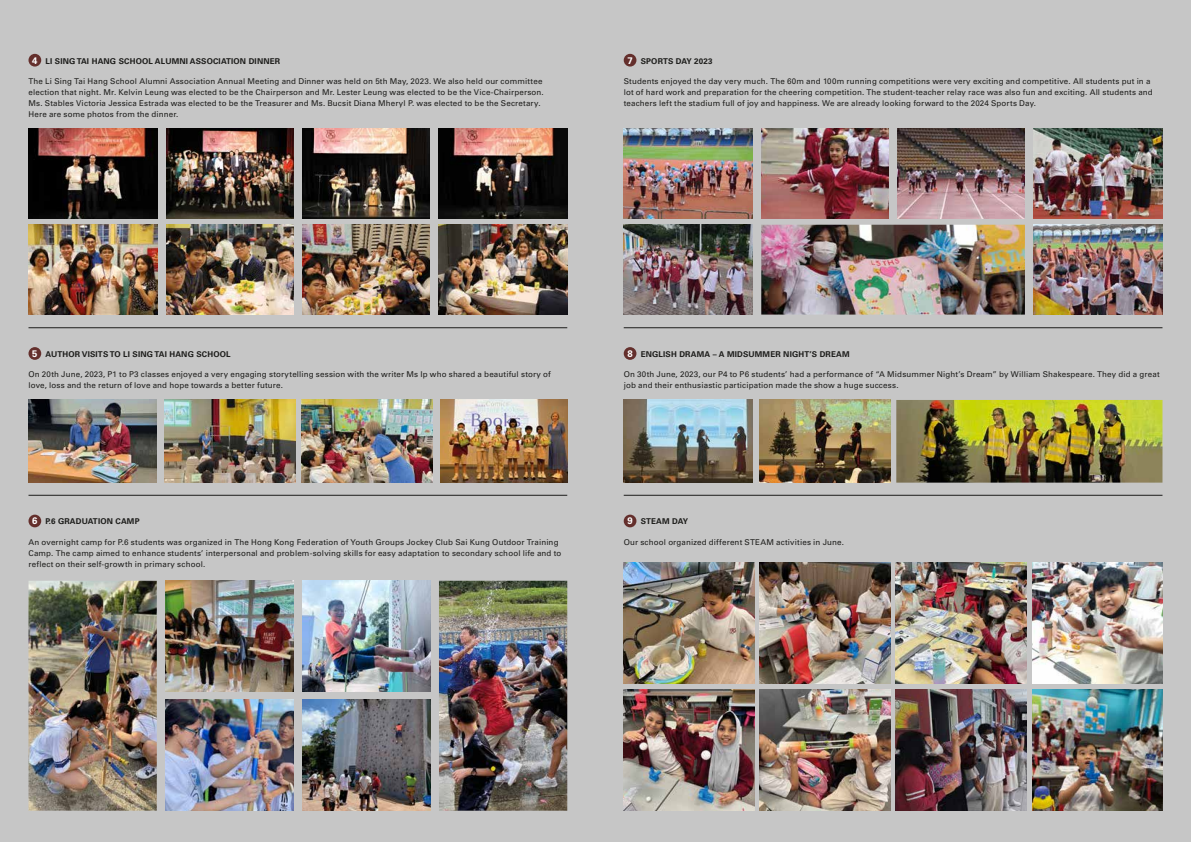
<style>
.page{position:relative;width:1191px;height:842px;background:#c6c6c6}
.page>*{position:absolute;margin:0;border:0;box-sizing:border-box;transform-origin:0 0}
.t1{font:700 9.5px "Univers";color:#fff}
.t2{font:8px/11px "Univers";letter-spacing:.015em;color:#1d1d1b}
.t3{font:700 8px "Univers";letter-spacing:.02em;color:#1d1d1b}
</style>
<div class="page">
<div style="left:28px;top:54px;width:13px;height:13px;background:#642f2c;border-radius:50%"></div>
<hr style="left:28px;top:327px;width:539px;height:1px;background:#1d1d1b">
<img style="left:28px;top:129px;width:129px;height:90px">
<div style="left:28px;top:347px;width:13px;height:13px;background:#642f2c;border-radius:50%"></div>
<img style="left:28px;top:400px;width:129px;height:83px">
<img style="left:164px;top:400px;width:131px;height:83px">
<img style="left:301px;top:400px;width:131px;height:83px">
<img style="left:440px;top:400px;width:127px;height:83px">
<hr style="left:28px;top:495px;width:539px;height:1px;background:#1d1d1b">
<div style="left:28px;top:515px;width:13px;height:12px;background:#642f2c;border-radius:50%"></div>
<img style="left:166px;top:129px;width:128px;height:90px">
<img style="left:302px;top:225px;width:128px;height:90px">
<img style="left:438px;top:129px;width:129px;height:90px">
<img style="left:28px;top:225px;width:129px;height:90px">
<img style="left:166px;top:225px;width:128px;height:90px">
<img style="left:302px;top:129px;width:128px;height:90px">
<img style="left:438px;top:225px;width:129px;height:90px">
<img style="left:165px;top:581px;width:129px;height:110px">
<img style="left:302px;top:581px;width:128px;height:110px">
<img style="left:28px;top:581px;width:129px;height:230px">
<img style="left:165px;top:700px;width:129px;height:111px">
<img style="left:302px;top:700px;width:128px;height:111px">
<img style="left:439px;top:581px;width:128px;height:230px">
<div style="left:623px;top:54px;width:13px;height:13px;background:#642f2c;border-radius:50%"></div>
<hr style="left:623px;top:327px;width:539px;height:1px;background:#1d1d1b">
<img style="left:623px;top:129px;width:129px;height:90px">
<div style="left:623px;top:347px;width:13px;height:13px;background:#642f2c;border-radius:50%"></div>
<img style="left:623px;top:400px;width:129px;height:83px">
<img style="left:759px;top:400px;width:131px;height:83px">
<img style="left:896px;top:400px;width:266px;height:83px">
<hr style="left:623px;top:495px;width:539px;height:1px;background:#1d1d1b">
<div style="left:623px;top:515px;width:13px;height:12px;background:#642f2c;border-radius:50%"></div>
<img style="left:761px;top:129px;width:128px;height:90px">
<img style="left:1033px;top:129px;width:129px;height:90px">
<img style="left:623px;top:225px;width:129px;height:90px">
<img style="left:761px;top:225px;width:264px;height:90px">
<img style="left:897px;top:129px;width:128px;height:90px">
<img style="left:1033px;top:225px;width:129px;height:90px">
<img style="left:623px;top:563px;width:131px;height:121px">
<img style="left:760px;top:563px;width:130px;height:121px">
<img style="left:896px;top:563px;width:130px;height:121px">
<img style="left:1032px;top:563px;width:130px;height:121px">
<img style="left:623px;top:689px;width:131px;height:122px">
<img style="left:760px;top:689px;width:130px;height:122px">
<img style="left:896px;top:689px;width:130px;height:122px">
<img style="left:1032px;top:689px;width:130px;height:122px">
<p class="t1" style="left:32px;top:55px;width:7px">4</p>
<p class="t3" style="left:45px;top:56px;width:236px">LI SING TAI HANG SCHOOL ALUMNI ASSOCIATION DINNER</p>
<p class="t2" style="left:28px;top:76px;width:517px">The Li Sing Tai Hang School Alumni Association Annual Meeting and Dinner was held on 5th May, 2023. We also held our committee election that night. Mr. Kelvin Leung was elected to be the Chairperson and Mr. Lester Leung was elected to be the Vice-Chairperson.<br>Ms. Stables Victoria Jessica Estrada was elected to be the Treasurer and Ms. Bucsit Diana Mheryl P. was elected to be the Secretary.<br>Here are some photos from the dinner.</p>
<p class="t1" style="left:627px;top:55px;width:7px">7</p>
<p class="t3" style="left:640px;top:56px;width:73px">SPORTS DAY 2023</p>
<p class="t2" style="left:623px;top:76px;width:530px">Students enjoyed the day very much. The 60m and 100m running competitions were very exciting and competitive. All students put in a lot of hard work and preparation for the cheering competition. The student-teacher relay race was also fun and exciting. All students and teachers left the stadium full of joy and happiness. We are already looking forward to the 2024 Sports Day.</p>
<p class="t1" style="left:32px;top:348px;width:7px">5</p>
<p class="t3" style="left:45px;top:349px;width:187px">AUTHOR VISITS TO LI SING TAI HANG SCHOOL</p>
<p class="t2" style="left:28px;top:369px;width:524px">On 20th June, 2023, P1 to P3 classes enjoyed a very engaging storytelling session with the writer Ms Ip who shared a beautiful story of love, loss and the return of love and hope towards a better future.</p>
<p class="t1" style="left:627px;top:348px;width:7px">8</p>
<p class="t3" style="left:640px;top:349px;width:210px">ENGLISH DRAMA – A MIDSUMMER NIGHT’S DREAM</p>
<p class="t2" style="left:623px;top:369px;width:537px">On 30th June, 2023, our P4 to P6 students’ had a performance of “A Midsummer Night’s Dream” by William Shakespeare. They did a great job and their enthusiastic participation made the show a huge success.</p>
<p class="t1" style="left:32px;top:515px;width:7px">6</p>
<p class="t3" style="left:45px;top:517px;width:96px">P.6 GRADUATION CAMP</p>
<p class="t2" style="left:28px;top:537px;width:534px">An overnight camp for P.6 students was organized in The Hong Kong Federation of Youth Groups Jockey Club Sai Kung Outdoor Training<br>Camp. The camp aimed to enhance students’ interpersonal and problem-solving skills for easy adaptation to secondary school life and to reflect on their self-growth in primary school.</p>
<p class="t1" style="left:627px;top:515px;width:7px">9</p>
<p class="t3" style="left:640px;top:517px;width:49px">STEAM DAY</p>
<p class="t2" style="left:623px;top:537px;width:222px">Our school organized different STEAM activities in June.</p>
</div>
